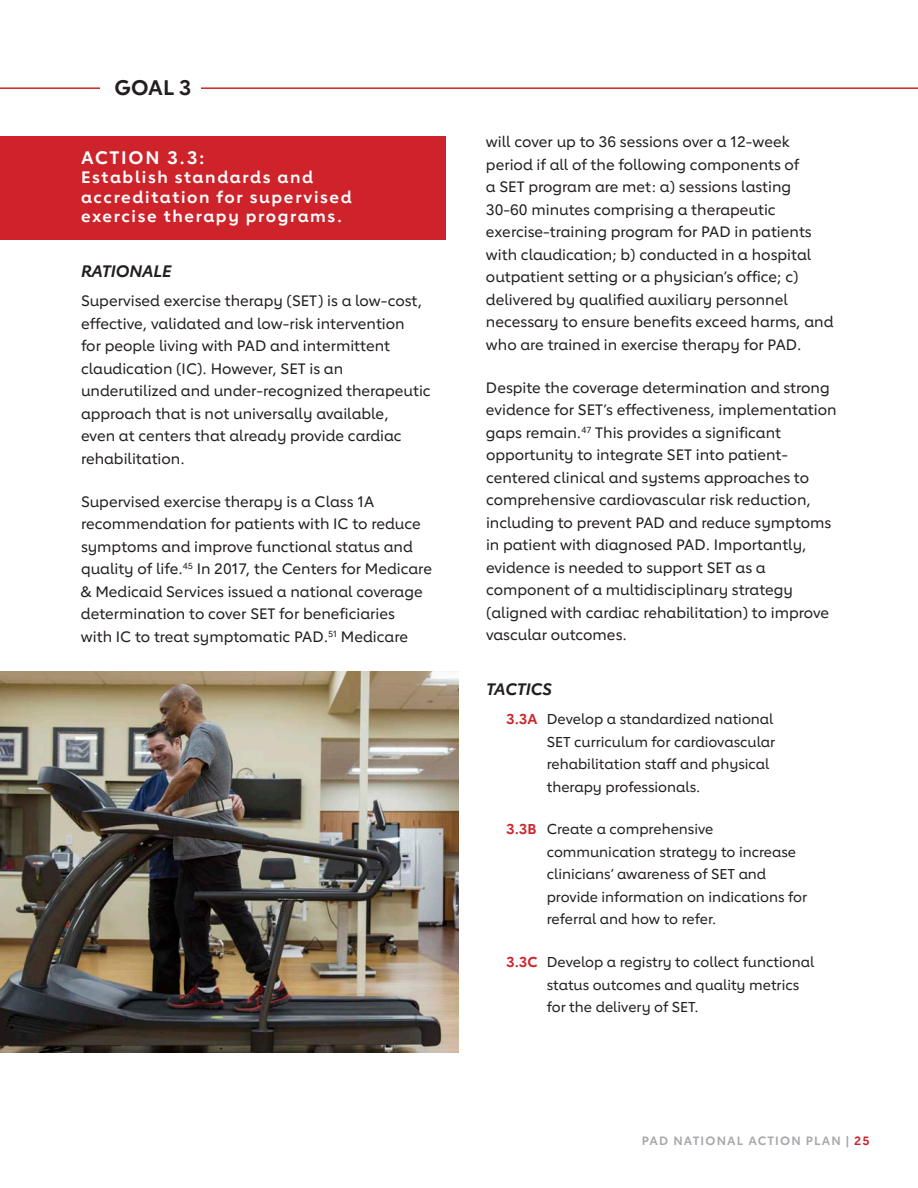
<style>
.page{position:relative;width:918px;height:1188px;background:#fff}
.page>*{position:absolute;margin:0;border:0;box-sizing:border-box;transform-origin:0 0}
.t1{font:700 21px "Lub Dub";color:#231f20}
.Sub_Section_-_goals{font:700 18px "Lub Dub";letter-spacing:.1em;color:#fff}
.Sub_Section_-_goals-2{font:700 16.5px/19.5px "Lub Dub";letter-spacing:.1em;color:#fff}
.Sub_Sub_Section{font:italic 700 16.5px "Lub Dub";color:#231f20}
.t2{font:500 15px/22.5px "Lub Dub";color:#231f20}
.Tactics_1_1{font:500 14.25px/22.5px "Lub Dub";color:#231f20}
.t3{font:700 12px "Lub Dub";letter-spacing:.1em;color:#a8a9ad}
.s1{font-weight:700;color:#ce232a}
.s2{color:#ce232a}
</style>
<div class="page">
<hr style="left:0;top:87px;width:101px;height:2px;background:#ce232a">
<hr style="left:201px;top:87px;width:717px;height:2px;background:#ce232a">
<div style="left:0;top:136px;width:446px;height:104px;background:#ce232a"></div>
<img style="left:0;top:672px;width:459px;height:381px">
<h1 class="t1" style="left:114px;top:75px;width:78px">GOAL 3</h1>
<h3 class="Sub_Section_-_goals" style="left:81px;top:147px;width:125px">ACTION 3.3:</h3>
<h3 class="Sub_Section_-_goals-2" style="left:81px;top:168px;width:272px">Establish standards and accreditation for supervised exercise therapy programs.</h3>
<h4 class="Sub_Sub_Section" style="left:81px;top:261px;width:92px">RATIONALE</h4>
<p class="t2" style="left:81px;top:290px;width:351px">Supervised exercise therapy (SET) is a low-cost, effective, validated and low-risk intervention<br>for people living with PAD and intermittent claudication (IC). However, SET is an underutilized and under-recognized therapeutic approach that is not universally available,<br>even at centers that already provide cardiac rehabilitation.</p>
<p class="t2" style="left:81px;top:490px;width:353px">Supervised exercise therapy is a Class 1A recommendation for patients with IC to reduce symptoms and improve functional status and quality of life.<sup>45</sup> In 2017, the Centers for Medicare &amp; Medicaid Services issued a national coverage determination to cover SET for beneficiaries<br>with IC to treat symptomatic PAD.<sup>51</sup> Medicare</p>
<p class="t2" style="left:486px;top:131px;width:349px">will cover up to 36 sessions over a 12-week period if all of the following components of<br>a SET program are met: a) sessions lasting 30-60 minutes comprising a therapeutic exercise-training program for PAD in patients with claudication; b) conducted in a hospital outpatient setting or a physician’s office; c) delivered by qualified auxiliary personnel necessary to ensure benefits exceed harms, and who are trained in exercise therapy for PAD.</p>
<p class="t2" style="left:486px;top:376px;width:352px">Despite the coverage determination and strong evidence for SET’s effectiveness, implementation gaps remain.<sup>47</sup> This provides a significant opportunity to integrate SET into patient&shy;centered clinical and systems approaches to comprehensive cardiovascular risk reduction, including to prevent PAD and reduce symptoms in patient with diagnosed PAD. Importantly, evidence is needed to support SET as a component of a multidisciplinary strategy (aligned with cardiac rehabilitation) to improve vascular outcomes.</p>
<h4 class="Sub_Sub_Section" style="left:486px;top:679px;width:67px">TACTICS</h4>
<p class="Tactics_1_1" style="left:547px;top:708px;width:230px;text-indent:-40px"><span class="s1">3.3A</span> Develop a standardized national SET curriculum for cardiovascular rehabilitation staff and physical therapy professionals.</p>
<p class="Tactics_1_1" style="left:547px;top:818px;width:262px;text-indent:-40px"><span class="s1">3.3B</span> Create a comprehensive communication strategy to increase clinicians’ awareness of SET and provide information on indications for referral and how to refer.</p>
<p class="Tactics_1_1" style="left:547px;top:951px;width:269px;text-indent:-40px"><span class="s1">3.3C</span> Develop a registry to collect functional status outcomes and quality metrics for the delivery of SET.</p>
<p class="t3" style="left:642px;top:1133px;width:229px">PAD NATIONAL ACTION PLAN | <span class="s2">25</span></p>
</div>
